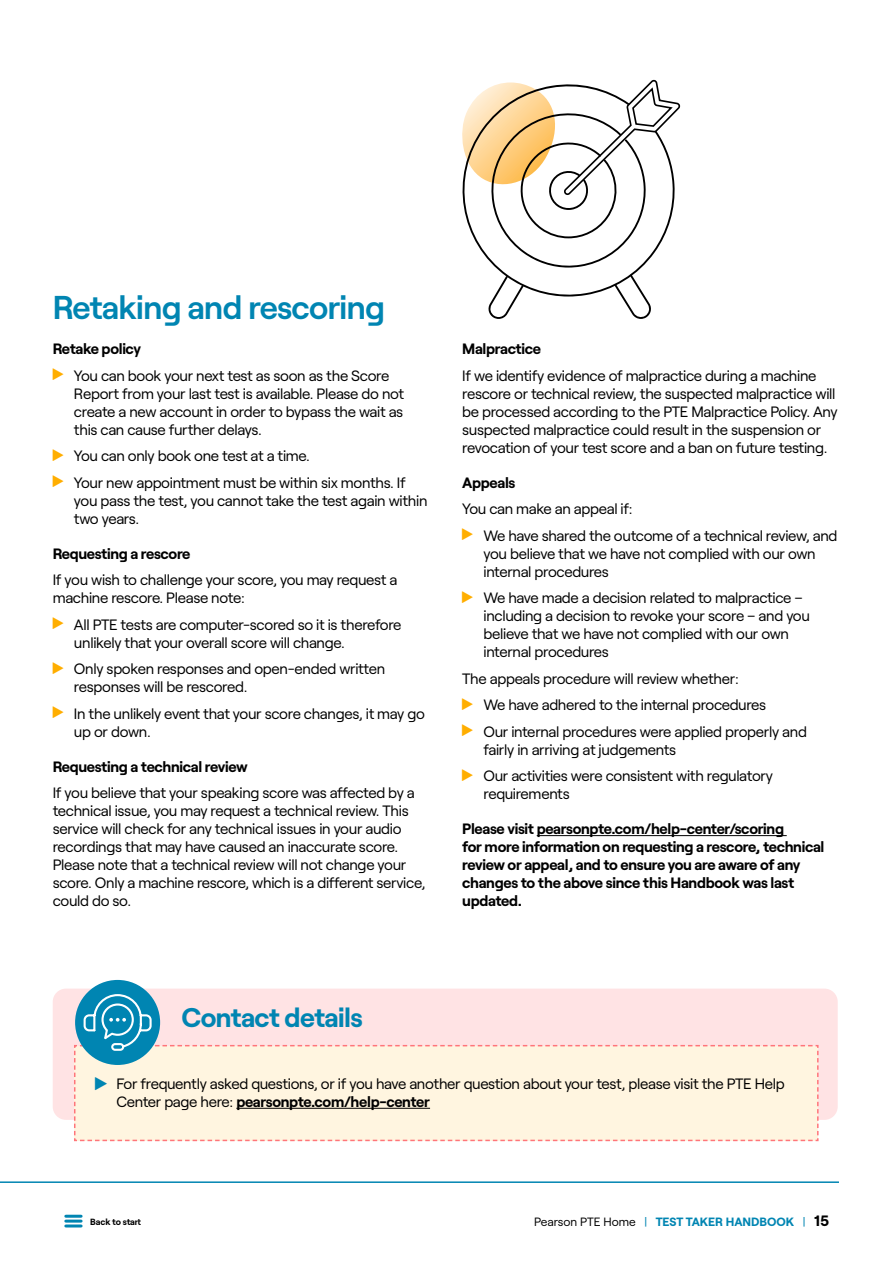
<style>
.page{position:relative;width:893px;height:1263px;background:#fff}
.page>*{position:absolute;margin:0;border:0;box-sizing:border-box;transform-origin:0 0}
.t1{font:600 33px "Roobert";letter-spacing:-.02em;color:#0085b2}
.t2{font:700 27px "Roobert";letter-spacing:-.02em;color:#0085b2}
.t3{font:15px/18px "Roobert";letter-spacing:-.02em;color:#000}
.t4{font:700 15px/18px "Roobert";letter-spacing:-.02em;color:#000}
.t5{font:700 12px "Roobert";color:#0085b2}
.t6{font:700 9px "Roobert";letter-spacing:-.01em;color:#000}
.s1{font-weight:700}
.s2{font-weight:400;color:#000}
.s3{font-weight:400}
.s4{font-size:15px;color:#000}
</style>
<div class="page">
<hr style="left:66px;top:1215px;width:15px;height:3px;background:#0085b2">
<hr style="left:66px;top:1219px;width:15px;height:3px;background:#0085b2">
<hr style="left:66px;top:1224px;width:15px;height:3px;background:#0085b2">
<hr style="left:0;top:1181px;width:839px;height:2px;background:#0085b2">
<hr style="left:537px;top:835px;width:250px;height:1px;background:#000">
<svg style="left:462px;top:79px;width:214px;height:218px"></svg>
<svg style="left:488px;top:276px;width:36px;height:43px"></svg>
<svg style="left:614px;top:274px;width:37px;height:45px"></svg>
<div style="left:53px;top:988px;width:785px;height:132px;background:#ffe3e4;border-radius:13px"></div>
<div style="left:75px;top:980px;width:85px;height:85px;background:#0085b2;border-radius:50%"></div>
<svg style="left:74px;top:993px;width:745px;height:148px"></svg>
<h1 class="t1" style="left:53px;top:282px;width:334px">Retaking and rescoring</h1>
<p class="t4" style="left:53px;top:338px;width:90px">Retake policy</p>
<p class="t3" style="left:74px;top:365px;width:332px">You can book your next test as soon as the Score Report from your last test is available. Please do not create a new account in order to bypass the wait as this can cause further delays.</p>
<p class="t3" style="left:74px;top:441px;width:333px;line-height:26.5px">You can only book one test at a time.<br>Your new appointment must be within six months. If</p>
<p class="t3" style="left:74px;top:490px;width:355px">you pass the test, you cannot take the test again within two years.</p>
<p class="t4" style="left:53px;top:543px;width:139px">Requesting a rescore</p>
<p class="t3" style="left:53px;top:570px;width:346px">If you wish to challenge your score, you may request a machine rescore. Please note:</p>
<p class="t3" style="left:74px;top:614px;width:329px">All PTE tests are computer-scored so it is therefore unlikely that your overall score will change.</p>
<p class="t3" style="left:74px;top:659px;width:313px">Only spoken responses and open-ended written responses will be rescored.</p>
<p class="t3" style="left:74px;top:703px;width:352px">In the unlikely event that your score changes, it may go up or down.</p>
<p class="t4" style="left:53px;top:756px;width:196px">Requesting a technical review</p>
<p class="t3" style="left:53px;top:783px;width:374px">If you believe that your speaking score was affected by a technical issue, you may request a technical review. This service will check for any technical issues in your audio recordings that may have caused an inaccurate score.<br>Please note that a technical review will not change your score. Only a machine rescore, which is a different service, could do so.</p>
<p class="t4" style="left:462px;top:338px;width:80px">Malpractice</p>
<p class="t3" style="left:462px;top:365px;width:377px">If we identify evidence of malpractice during a machine rescore or technical review, the suspected malpractice will be processed according to the PTE Malpractice Policy. Any suspected malpractice could result in the suspension or revocation of your test score and a ban on future testing.</p>
<p class="t4" style="left:462px;top:472px;width:55px">Appeals</p>
<p class="t3" style="left:483px;top:494px;width:355px;line-height:26.5px;text-indent:-21px">You can make an appeal if:<br>We have shared the outcome of a technical review, and</p>
<p class="t3" style="left:483px;top:543px;width:334px">you believe that we have not complied with our own internal procedures</p>
<p class="t3" style="left:483px;top:588px;width:328px">We have made a decision related to malpractice – including a decision to revoke your score – and you believe that we have not complied with our own internal procedures</p>
<p class="t3" style="left:483px;top:664px;width:325px;line-height:26.5px;text-indent:-21px">The appeals procedure will review whether:<br>We have adhered to the internal procedures<br>Our internal procedures were applied properly and</p>
<p class="t3" style="left:483px;top:735px;width:291px;line-height:26.5px">fairly in arriving at judgements<br>Our activities were consistent with regulatory</p>
<p class="t3" style="left:483px;top:784px;width:88px">requirements</p>
<p class="t4" style="left:462px;top:818px;width:364px">Please visit pearsonpte.com/help-center/scoring<br>for more information on requesting a rescore, technical review or appeal, and to ensure you are aware of any changes to the above since this Handbook was last updated.</p>
<h2 class="t2" style="left:181px;top:996px;width:183px">Contact details</h2>
<p class="t3" style="left:116px;top:1073px;width:670px">For frequently asked questions, or if you have another question about your test, please visit the PTE Help<br>Center page here: <span class="s1">pearsonpte.com/help-center</span></p>
<p class="t6" style="left:90px;top:1214px;width:52px">Back to start</p>
<p class="t5" style="left:534px;top:1213px;width:297px"><span class="s2">Pearson PTE Home</span> <span class="s3">|</span> TEST TAKER HANDBOOK <span class="s3">|</span> <span class="s4">15</span></p>
</div>
